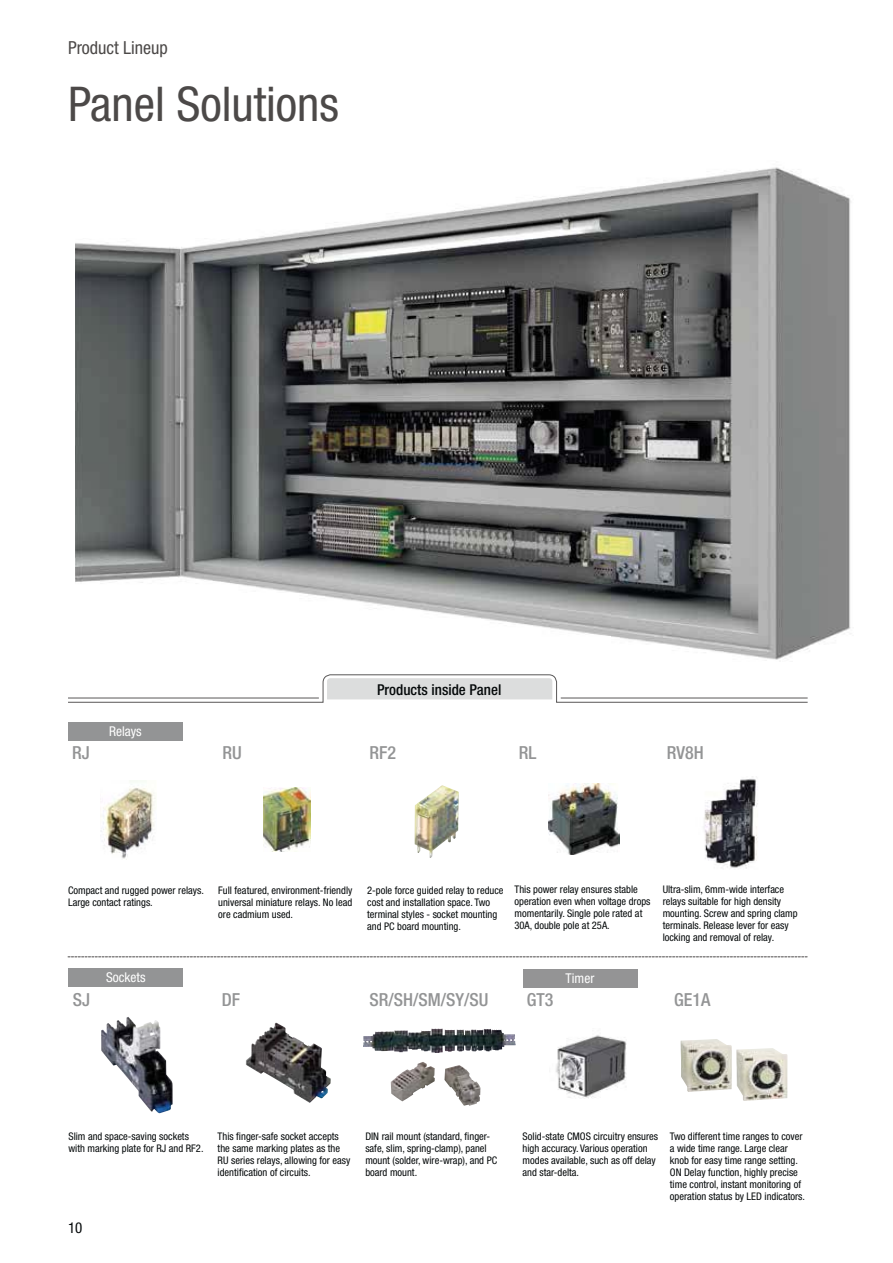
<style>
.page{position:relative;width:893px;height:1263px;background:#fff}
.page>*{position:absolute;margin:0;border:0;box-sizing:border-box;transform-origin:0 0}
.t1{font:condensed 48px "Helvetica Neue LT Std";color:#4c4948}
.t2{font:500 condensed 18px "Helvetica Neue LT Std";color:#939495}
.t3{font:condensed 18px "Helvetica Neue LT Std";color:#4c4948}
.t4{font:500 condensed 15px "Helvetica Neue LT Std";color:#040809}
.t5{font:condensed 15px "Helvetica Neue LT Std";color:#040809}
.t6{font:condensed 13.5px "Helvetica Neue LT Std";color:#fff}
.t7{font:condensed 10.5px/12px "Helvetica Neue LT Std";color:#040809}
</style>
<div class="page">
<img style="left:246px;top:1023px;width:85px;height:80px">
<img style="left:76px;top:167px;width:775px;height:493px">
<svg style="left:68px;top:957px;width:739px;height:1px"></svg>
<svg style="left:68px;top:674px;width:740px;height:29px"></svg>
<hr style="left:68px;top:698px;width:251px;height:1px;background:#595757">
<hr style="left:561px;top:698px;width:246px;height:1px;background:#595757">
<div style="left:68px;top:969px;width:115px;height:18px;background:#939495"></div>
<div style="left:68px;top:723px;width:115px;height:18px;background:#939495"></div>
<img style="left:263px;top:787px;width:47px;height:65px">
<img style="left:549px;top:783px;width:70px;height:71px">
<img style="left:704px;top:776px;width:54px;height:93px">
<img style="left:100px;top:781px;width:56px;height:79px">
<img style="left:101px;top:1017px;width:72px;height:96px">
<img style="left:414px;top:785px;width:45px;height:73px">
<img style="left:555px;top:1035px;width:72px;height:63px">
<div style="left:523px;top:969px;width:114px;height:18px;background:#949495"></div>
<img style="left:736px;top:1048px;width:51px;height:53px">
<img style="left:680px;top:1039px;width:52px;height:53px">
<img style="left:391px;top:1062px;width:89px;height:44px">
<img style="left:363px;top:1029px;width:153px;height:24px">
<h2 class="t3" style="left:68px;top:41px;width:101px">Product Lineup</h2>
<h1 class="t1" style="left:68px;top:86px;width:272px">Panel Solutions</h1>
<p class="t6" style="left:109px;top:727px;width:34px">Relays</p>
<h3 class="t4" style="left:377px;top:684px;width:126px">Products inside Panel</h3>
<h2 class="t2" style="left:72px;top:746px;width:19px">RJ</h2>
<h2 class="t2" style="left:370px;top:746px;width:28px">RF2</h2>
<h2 class="t2" style="left:222px;top:746px;width:21px">RU</h2>
<h2 class="t2" style="left:519px;top:746px;width:19px">RL</h2>
<h2 class="t2" style="left:667px;top:746px;width:38px">RV8H</h2>
<p class="t7" style="left:68px;top:885px;width:137px">Compact and rugged power relays.<br>Large contact ratings.</p>
<p class="t7" style="left:367px;top:885px;width:138px">2-pole force guided relay to reduce cost and installation space. Two terminal styles - socket mounting and PC board mounting.</p>
<p class="t7" style="left:218px;top:885px;width:136px;text-align:justify">Full featured, environment-friendly universal miniature relays. No lead ore cadmium used.</p>
<p class="t7" style="left:514px;top:884px;width:137px">This power relay ensures stable operation even when voltage drops momentarily. Single pole rated at<br>30A, double pole at 25A.</p>
<p class="t6" style="left:106px;top:973px;width:41px">Sockets</p>
<p class="t6" style="left:566px;top:973px;width:30px">Timer</p>
<p class="t7" style="left:663px;top:884px;width:137px">Ultra-slim, 6mm-wide interface relays suitable for high density mounting. Screw and spring clamp terminals. Release lever for easy locking and removal of relay.</p>
<h2 class="t2" style="left:73px;top:993px;width:19px">SJ</h2>
<h2 class="t2" style="left:222px;top:993px;width:20px">DF</h2>
<h2 class="t2" style="left:370px;top:993px;width:120px">SR/SH/SM/SY/SU</h2>
<h2 class="t2" style="left:674px;top:993px;width:38px">GE1A</h2>
<h2 class="t2" style="left:527px;top:993px;width:28px">GT3</h2>
<p class="t7" style="left:68px;top:1131px;width:137px">Slim and space-saving sockets with marking plate for RJ and RF2.</p>
<p class="t7" style="left:218px;top:1131px;width:134px">This finger-safe socket accepts the same marking plates as the<br>RU series relays, allowing for easy identification of circuits.</p>
<p class="t7" style="left:365px;top:1131px;width:133px">DIN rail mount (standard, finger&shy;safe, slim, spring-clamp), panel mount (solder, wire-wrap), and PC board mount.</p>
<h3 class="t5" style="left:68px;top:1222px;width:16px">10</h3>
<p class="t7" style="left:523px;top:1131px;width:137px">Solid-state CMOS circuitry ensures high accuracy. Various operation modes available, such as off delay and star-delta.</p>
<p class="t7" style="left:670px;top:1131px;width:137px">Two different time ranges to cover a wide time range. Large clear knob for easy time range setting.<br>ON Delay function, highly precise time control, instant monitoring of operation status by LED indicators.</p>
</div>
